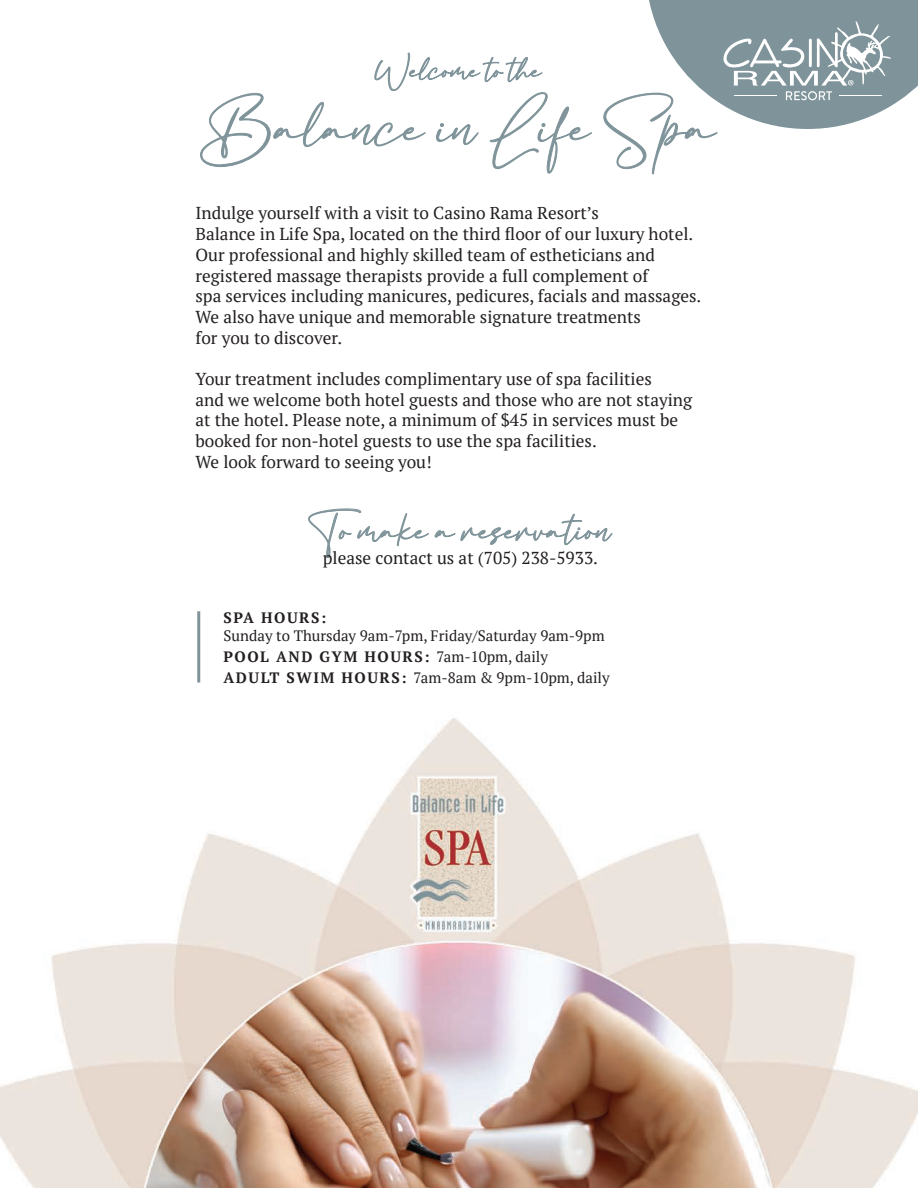
<style>
.page{position:relative;width:918px;height:1188px;background:#fff}
.page>*{position:absolute;margin:0;border:0;box-sizing:border-box;transform-origin:0 0}
.t1{font:60px "Bacalisties";color:#7f949a}
.t2{font:37.5px "Bacalisties";color:#7f949a}
.t3{font:17.25px/20.7px "PT Serif";color:#231f20}
.t4{font:15px/21px "PT Serif";color:#231f20}
.t5{font:700 15px "PT Serif";letter-spacing:.1em;color:#231f20}
.s1{font-weight:700}
</style>
<div class="page">
<img style="left:0;top:52px;width:918px;height:1136px">
<svg style="left:308px;top:509px;width:121px;height:49px"></svg>
<svg style="left:435px;top:514px;width:177px;height:31px"></svg>
<svg style="left:200px;top:53px;width:392px;height:121px"></svg>
<svg style="left:603px;top:0;width:315px;height:174px"></svg>
<hr style="left:197px;top:611px;width:3px;height:72px;background:#7f949a">
<h1 class="t1" style="left:200px;top:77px;width:517px">Balance in Life Spa</h1>
<p class="t3" style="left:195px;top:203px;width:507px">Indulge yourself with a visit to Casino Rama Resort’s<br>Balance in Life Spa, located on the third floor of our luxury hotel.<br>Our professional and highly skilled team of estheticians and registered massage therapists provide a full complement of<br>spa services including manicures, pedicures, facials and massages.<br>We also have unique and memorable signature treatments<br>for you to discover.</p>
<p class="t3" style="left:195px;top:368px;width:498px">Your treatment includes complimentary use of spa facilities<br>and we welcome both hotel guests and those who are not staying at the hotel. Please note, a minimum of $45 in services must be booked for non-hotel guests to use the spa facilities.<br>We look forward to seeing you!</p>
<h2 class="t2" style="left:309px;top:499px;width:304px">To make a reservation</h2>
<p class="t3" style="left:323px;top:547px;width:277px">please contact us at (705) 238-5933.</p>
<p class="t5" style="left:224px;top:608px;width:104px">SPA HOURS:</p>
<p class="t4" style="left:224px;top:625px;width:388px">Sunday to Thursday 9am-7pm, Friday/Saturday 9am-9pm<br><span class="s1">POOL AND GYM HOURS:</span> 7am-10pm, daily<br><span class="s1">ADULT SWIM HOURS:</span> 7am-8am &amp; 9pm-10pm, daily</p>
</div>
